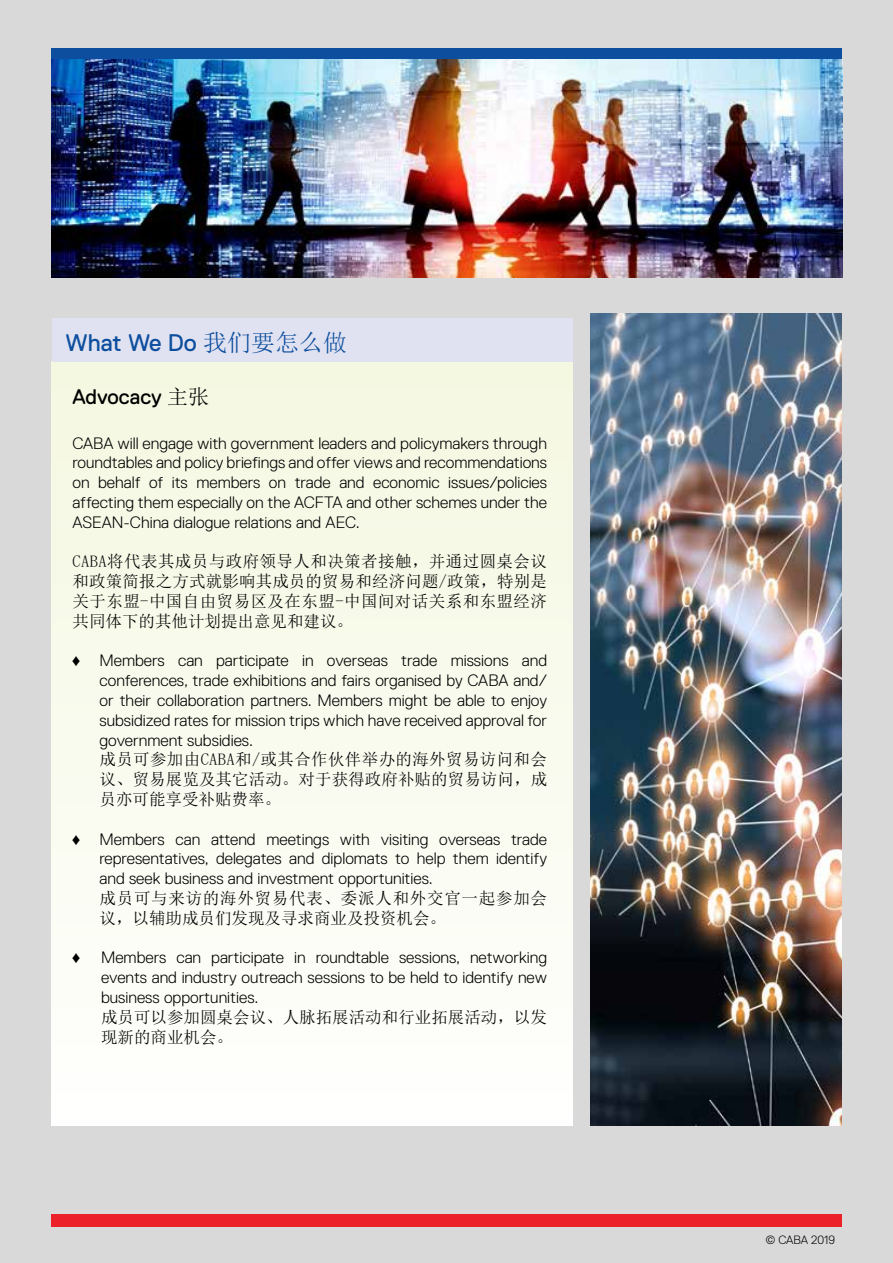
<style>
.page{position:relative;width:893px;height:1263px;background:#d9d9d9}
.page>*{position:absolute;margin:0;border:0;box-sizing:border-box;transform-origin:0 0}
.t1{font:24px "Replica Pro";color:#0d4f9e}
.t2{font:21px "Replica Pro";color:#000}
.t3{font:300 16.5px/19.8px "Replica Pro";color:#000;text-align:justify}
.t4{font:16.5px/19.8px "Sim Sun";letter-spacing:.005em;color:#000;text-align:justify}
.t5{font:16.5px/19.8px "Sim Sun";letter-spacing:.045em;color:#000}
.t6{font:300 12px "Replica Pro";letter-spacing:-.005em;color:#000}
.s1{font-family:"Sim Sun"}
.s2{font-family:"Arial Narrow";font-weight:400}
</style>
<div class="page">
<div style="left:51px;top:1215px;width:791px;height:12px;background:#ec2028"></div>
<div style="left:51px;top:48px;width:791px;height:11px;background:#0d4f9e"></div>
<div style="left:51px;top:362px;width:521px;height:763px;background:linear-gradient(to bottom,#f4f7e0,#fefffd)"></div>
<img style="left:51px;top:59px;width:792px;height:219px">
<img style="left:590px;top:314px;width:252px;height:811px">
<div style="left:52px;top:319px;width:520px;height:43px;background:#e1e2f1"></div>
<h1 class="t1" style="left:65px;top:329px;width:283px">What We Do <span class="s1">我们要怎么做</span></h1>
<p class="t2" style="left:73px;top:385px;width:138px">Advocacy <span class="s1">主张</span></p>
<p class="t3" style="left:73px;top:433px;width:476px">CABA will engage with government leaders and policymakers through roundtables and policy briefings and offer views and recommendations on behalf of its members on trade and economic issues/policies affecting them especially on the ACFTA and other schemes under the ASEAN-China dialogue relations and AEC.</p>
<p class="t4" style="left:73px;top:552px;width:476px">CABA将代表其成员与政府领导人和决策者接触，并通过圆桌会议和政策简报之方式就影响其成员的贸易和经济问题/政策，特别是关于东盟-中国自由贸易区及在东盟-中国间对话关系和东盟经济共同体下的其他计划提出意见和建议。</p>
<p class="t3" style="left:100px;top:651px;width:449px;text-indent:-27px"><span class="s2">♦</span> Members can participate in overseas trade missions and conferences, trade exhibitions and fairs organised by CABA and/ or their collaboration partners. Members might be able to enjoy subsidized rates for mission trips which have received approval for government subsidies.</p>
<p class="t4" style="left:100px;top:750px;width:449px">成员可参加由CABA和/或其合作伙伴举办的海外贸易访问和会议、贸易展览及其它活动。对于获得政府补贴的贸易访问，成员亦可能享受补贴费率。</p>
<p class="t3" style="left:100px;top:829px;width:449px;text-indent:-27px"><span class="s2">♦</span> Members can attend meetings with visiting overseas trade representatives, delegates and diplomats to help them identify and seek business and investment opportunities.</p>
<p class="t5" style="left:100px;top:888px;width:449px">成员可与来访的海外贸易代表、委派人和外交官一起参加会议，以辅助成员们发现及寻求商业及投资机会。</p>
<p class="t3" style="left:101px;top:948px;width:448px;text-indent:-28px"><span class="s2">♦</span> Members can participate in roundtable sessions, networking events and industry outreach sessions to be held to identify new business opportunities.</p>
<p class="t4" style="left:101px;top:1007px;width:447px">成员可以参加圆桌会议、人脉拓展活动和行业拓展活动，以发现新的商业机会。</p>
<p class="t6" style="left:765px;top:1233px;width:71px">© CABA 2019</p>
</div>
